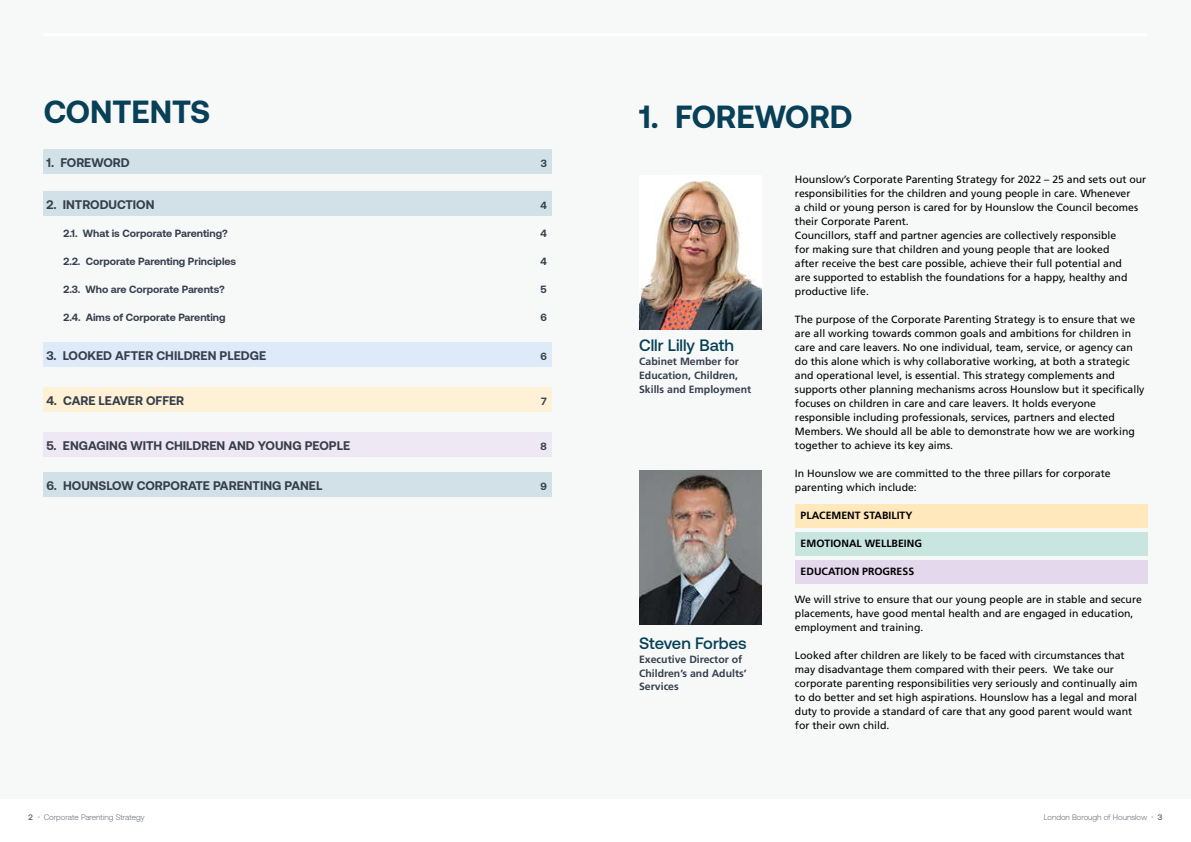
<style>
.page{position:relative;width:1191px;height:842px;background:#fff}
.page>*{position:absolute;margin:0;border:0;box-sizing:border-box;transform-origin:0 0}
.t1{font:700 32px "Aeonik";color:#074057}
.Body{font:500 16.5px "Aeonik";color:#074057}
.t2{font:700 12.5px "Aeonik";color:#373f4d}
.Body-2{font:10.5px/14px "Frutiger LT Std";color:#000}
.t3{font:700 10.5px "Aeonik";color:#373f4d}
.Body-3{font:700 10.5px/14px "Frutiger LT Std";color:#373f4d}
.Body-4{font:700 10.5px "Frutiger LT Std";color:#000}
.t4{font:300 8px "Aeonik";color:#575b67}
.t5{font:500 8px "Aeonik";color:#575b67}
</style>
<div class="page">
<div style="left:0;top:0;width:1191px;height:798px;background:#f7f9f9"></div>
<hr style="left:44px;top:33px;width:1103px;height:3px;background:#fff">
<div style="left:795px;top:504px;width:352px;height:24px;background:#ffe8bc"></div>
<div style="left:795px;top:532px;width:352px;height:24px;background:#c8e5e0"></div>
<div style="left:795px;top:560px;width:352px;height:24px;background:#e4d8ec"></div>
<div style="left:44px;top:149px;width:508px;height:24px;background:#d2e1e7"></div>
<div style="left:44px;top:191px;width:508px;height:25px;background:#d2e1e7"></div>
<div style="left:44px;top:343px;width:508px;height:24px;background:#deeaf7"></div>
<div style="left:44px;top:388px;width:508px;height:24px;background:#fff1d6"></div>
<div style="left:44px;top:433px;width:508px;height:24px;background:#eee7f4"></div>
<div style="left:44px;top:472px;width:508px;height:24px;background:#d2e1e7"></div>
<img style="left:639px;top:471px;width:123px;height:154px">
<img style="left:639px;top:181px;width:123px;height:149px">
<h1 class="t1" style="left:44px;top:94px;width:168px">CONTENTS</h1>
<p class="t2" style="left:46px;top:155px;width:85px">1. FOREWORD</p>
<p class="t3" style="left:540px;top:157px;width:8px">3</p>
<p class="t2" style="left:46px;top:197px;width:110px">2. INTRODUCTION</p>
<p class="t3" style="left:540px;top:199px;width:8px">4</p>
<p class="t3" style="left:63px;top:227px;width:166px">2.1. What is Corporate Parenting?</p>
<p class="t3" style="left:540px;top:227px;width:8px">4</p>
<p class="t3" style="left:63px;top:255px;width:174px">2.2. Corporate Parenting Principles</p>
<p class="t3" style="left:540px;top:255px;width:8px">4</p>
<p class="t3" style="left:63px;top:283px;width:163px">2.3. Who are Corporate Parents?</p>
<p class="t3" style="left:540px;top:283px;width:8px">5</p>
<p class="t3" style="left:63px;top:311px;width:163px">2.4. Aims of Corporate Parenting</p>
<p class="t3" style="left:540px;top:311px;width:8px">6</p>
<p class="t2" style="left:46px;top:349px;width:221px">3. LOOKED AFTER CHILDREN PLEDGE</p>
<p class="t3" style="left:540px;top:351px;width:8px">6</p>
<p class="t2" style="left:46px;top:394px;width:139px">4. CARE LEAVER OFFER</p>
<p class="t3" style="left:541px;top:396px;width:7px">7</p>
<p class="t2" style="left:46px;top:439px;width:305px">5. ENGAGING WITH CHILDREN AND YOUNG PEOPLE</p>
<p class="t3" style="left:540px;top:441px;width:8px">8</p>
<p class="t2" style="left:46px;top:478px;width:277px">6. HOUNSLOW CORPORATE PARENTING PANEL</p>
<p class="t3" style="left:540px;top:480px;width:8px">9</p>
<p class="t1" style="left:639px;top:98px;width:215px">1. FOREWORD</p>
<p class="Body" style="left:639px;top:336px;width:96px">Cllr Lilly Bath</p>
<p class="Body-3" style="left:639px;top:354px;width:114px">Cabinet Member for<br>Education, Children,<br>Skills and Employment</p>
<p class="Body" style="left:639px;top:634px;width:109px">Steven Forbes</p>
<p class="Body-3" style="left:639px;top:652px;width:109px">Executive Director of<br>Children’s and Adults’<br>Services</p>
<p class="Body-2" style="left:795px;top:173px;width:353px">Hounslow’s Corporate Parenting Strategy for 2022 – 25 and sets out our responsibilities for the children and young people in care. Whenever<br>a child or young person is cared for by Hounslow the Council becomes their Corporate Parent.</p>
<p class="Body-2" style="left:795px;top:229px;width:334px">Councillors, staff and partner agencies are collectively responsible for making sure that children and young people that are looked after receive the best care possible, achieve their full potential and are supported to establish the foundations for a happy, healthy and productive life.</p>
<p class="Body-2" style="left:795px;top:313px;width:351px">The purpose of the Corporate Parenting Strategy is to ensure that we are all working towards common goals and ambitions for children in care and care leavers. No one individual, team, service, or agency can do this alone which is why collaborative working, at both a strategic and operational level, is essential. This strategy complements and supports other planning mechanisms across Hounslow but it specifically focuses on children in care and care leavers. It holds everyone responsible including professionals, services, partners and elected Members. We should all be able to demonstrate how we are working together to achieve its key aims.</p>
<p class="Body-2" style="left:795px;top:467px;width:317px">In Hounslow we are committed to the three pillars for corporate parenting which include:</p>
<p class="Body-4" style="left:800px;top:510px;width:113px">PLACEMENT STABILITY</p>
<p class="Body-4" style="left:800px;top:538px;width:123px">EMOTIONAL WELLBEING</p>
<p class="Body-4" style="left:800px;top:566px;width:115px">EDUCATION PROGRESS</p>
<p class="Body-2" style="left:795px;top:593px;width:348px">We will strive to ensure that our young people are in stable and secure placements, have good mental health and are engaged in education, employment and training.</p>
<p class="Body-2" style="left:795px;top:649px;width:344px">Looked after children are likely to be faced with circumstances that may disadvantage them compared with their peers. We take our corporate parenting responsibilities very seriously and continually aim to do better and set high aspirations. Hounslow has a legal and moral duty to provide a standard of care that any good parent would want for their own child.</p>
<p class="t5" style="left:29px;top:812px;width:6px">2</p>
<p class="t4" style="left:44px;top:812px;width:103px">Corporate Parenting Strategy</p>
<p class="t4" style="left:1043px;top:812px;width:105px">London Borough of Hounslow</p>
<p class="t5" style="left:1157px;top:812px;width:6px">3</p>
</div>
